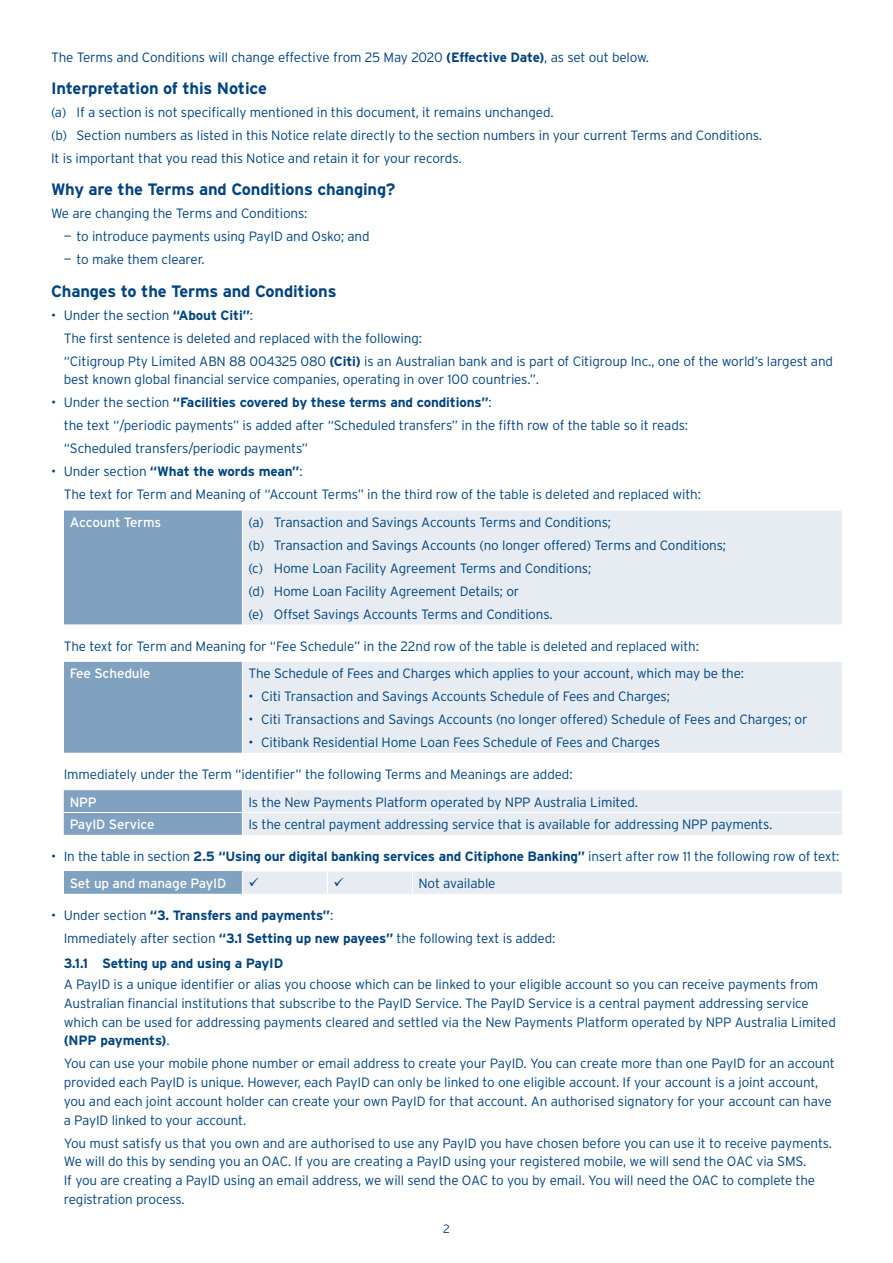
<style>
.page{position:relative;width:893px;height:1263px;background:#fff}
.page>*{position:absolute;margin:0;border:0;box-sizing:border-box;transform-origin:0 0}
.t1{font:700 16.5px "Interstate";letter-spacing:-.01em;color:#004380}
.t2{font:300 13.5px/23px "Interstate";letter-spacing:-.01em;color:#004380}
.t3{font:13.5px "Interstate";letter-spacing:-.01em;color:#fff}
.t4{font:700 13.5px "Interstate";letter-spacing:-.01em;color:#004380}
.t5{font:300 12px "Interstate";color:#004380}
.s1{font-weight:700}
.s2{font-weight:400;color:#fff}
</style>
<div class="page">
<div style="left:64px;top:510px;width:178px;height:115px;background:#80a1c0"></div>
<div style="left:242px;top:510px;width:600px;height:115px;background:#e6ecf2"></div>
<hr style="left:64px;top:510px;width:178px;height:1px;background:#fff">
<hr style="left:242px;top:510px;width:600px;height:1px;background:#fff">
<hr style="left:242px;top:510px;width:1px;height:114px;background:#fff">
<hr style="left:64px;top:624px;width:178px;height:1px;background:#fff">
<hr style="left:242px;top:624px;width:600px;height:1px;background:#fff">
<div style="left:64px;top:661px;width:178px;height:92px;background:#80a1c0"></div>
<div style="left:242px;top:661px;width:600px;height:92px;background:#e6ecf2"></div>
<hr style="left:64px;top:661px;width:178px;height:1px;background:#fff">
<hr style="left:242px;top:661px;width:600px;height:1px;background:#fff">
<hr style="left:242px;top:662px;width:1px;height:91px;background:#fff">
<svg style="left:64px;top:790px;width:778px;height:45px;background:#d0dbe7"></svg>
<div style="left:64px;top:871px;width:178px;height:23px;background:#80a1c0"></div>
<div style="left:242px;top:871px;width:600px;height:23px;background:#e6ecf2"></div>
<p class="t2" style="left:51px;top:45px;width:600px">The Terms and Conditions will change effective from 25 May 2020 <span class="s1">(Effective Date)</span>, as set out below.</p>
<p class="t1" style="left:51px;top:78px;width:217px">Interpretation of this Notice</p>
<p class="t2" style="left:51px;top:101px;width:713px">(a) If a section is not specifically mentioned in this document, it remains unchanged.<br>(b) Section numbers as listed in this Notice relate directly to the section numbers in your current Terms and Conditions.<br>It is important that you read this Notice and retain it for your records.</p>
<p class="t1" style="left:51px;top:180px;width:346px">Why are the Terms and Conditions changing?</p>
<p class="t2" style="left:51px;top:202px;width:258px">We are changing the Terms and Conditions:</p>
<p class="t2" style="left:64px;top:225px;width:307px">— to introduce payments using PayID and Osko; and</p>
<p class="t2" style="left:64px;top:248px;width:142px">— to make them clearer.</p>
<p class="t1" style="left:51px;top:281px;width:287px">Changes to the Terms and Conditions</p>
<p class="t2" style="left:64px;top:303px;width:771px;text-indent:-13px">• Under the section <span class="s1">“About Citi”</span>:<br>The first sentence is deleted and replaced with the following:<br>“Citigroup Pty Limited ABN 88 004325 080 <span class="s1">(Citi)</span> is an Australian bank and is part of Citigroup Inc., one of the world’s largest and</p>
<p class="t2" style="left:64px;top:368px;width:477px">best known global financial service companies, operating in over 100 countries.”.</p>
<p class="t2" style="left:64px;top:391px;width:626px;text-indent:-13px">• Under the section <span class="s1">“Facilities covered by these terms and conditions”</span>:<br>the text “/periodic payments” is added after “Scheduled transfers” in the fifth row of the table so it reads: “Scheduled transfers/periodic payments”</p>
<p class="t2" style="left:64px;top:460px;width:639px;text-indent:-13px">• Under section <span class="s1">“What the words mean”</span>:<br>The text for Term and Meaning of “Account Terms” in the third row of the table is deleted and replaced with:</p>
<p class="t3" style="left:70px;top:514px;width:93px">Account Terms</p>
<p class="t2" style="left:248px;top:510px;width:479px">(a) Transaction and Savings Accounts Terms and Conditions;<br>(b) Transaction and Savings Accounts (no longer offered) Terms and Conditions; (c) Home Loan Facility Agreement Terms and Conditions;<br>(d) Home Loan Facility Agreement Details; or<br>(e) Offset Savings Accounts Terms and Conditions.</p>
<p class="t2" style="left:64px;top:634px;width:637px">The text for Term and Meaning for “Fee Schedule” in the 22nd row of the table is deleted and replaced with:</p>
<p class="t3" style="left:70px;top:665px;width:82px">Fee Schedule</p>
<p class="t2" style="left:248px;top:662px;width:497px">The Schedule of Fees and Charges which applies to your account, which may be the:</p>
<p class="t2" style="left:248px;top:685px;width:423px">• Citi Transaction and Savings Accounts Schedule of Fees and Charges;</p>
<p class="t2" style="left:248px;top:708px;width:561px">• Citi Transactions and Savings Accounts (no longer offered) Schedule of Fees and Charges; or</p>
<p class="t2" style="left:248px;top:731px;width:413px">• Citibank Residential Home Loan Fees Schedule of Fees and Charges</p>
<p class="t2" style="left:64px;top:763px;width:510px">Immediately under the Term “identifier” the following Terms and Meanings are added:</p>
<p class="t3" style="left:70px;top:793px;width:28px">NPP</p>
<p class="t2" style="left:248px;top:790px;width:391px">Is the New Payments Platform operated by NPP Australia Limited.</p>
<p class="t3" style="left:70px;top:816px;width:86px">PayID Service</p>
<p class="t2" style="left:248px;top:813px;width:525px">Is the central payment addressing service that is available for addressing NPP payments.</p>
<p class="t2" style="left:70px;top:843px;width:771px;line-height:27px;text-indent:-19px">• In the table in section <span class="s1">2.5 “Using our digital banking services and Citiphone Banking”</span> insert after row 11 the following row of text:<br><span class="s2">Set up and manage PayID</span></p>
<p class="t2" style="left:418px;top:872px;width:79px">Not available</p>
<p class="t2" style="left:64px;top:904px;width:493px;text-indent:-13px">• Under section <span class="s1">“3. Transfers and payments”</span>:<br>Immediately after section <span class="s1">“3.1 Setting up new payees”</span> the following text is added:</p>
<p class="t4" style="left:64px;top:955px;width:221px">3.1.1 Setting up and using a PayID</p>
<p class="t2" style="left:64px;top:975px;width:774px;line-height:18.8px">A PayID is a unique identifier or alias you choose which can be linked to your eligible account so you can receive payments from Australian financial institutions that subscribe to the PayID Service. The PayID Service is a central payment addressing service which can be used for addressing payments cleared and settled via the New Payments Platform operated by NPP Australia Limited <span class="s1">(NPP payments)</span>.</p>
<p class="t2" style="left:64px;top:1054px;width:773px;line-height:18.8px">You can use your mobile phone number or email address to create your PayID. You can create more than one PayID for an account provided each PayID is unique. However, each PayID can only be linked to one eligible account. If your account is a joint account, you and each joint account holder can create your own PayID for that account. An authorised signatory for your account can have a PayID linked to your account.</p>
<p class="t2" style="left:64px;top:1133px;width:770px;line-height:18.8px">You must satisfy us that you own and are authorised to use any PayID you have chosen before you can use it to receive payments.<br>We will do this by sending you an OAC. If you are creating a PayID using your registered mobile, we will send the OAC via SMS.<br>If you are creating a PayID using an email address, we will send the OAC to you by email. You will need the OAC to complete the registration process.</p>
<p class="t5" style="left:443px;top:1222px;width:8px">2</p>
</div>
